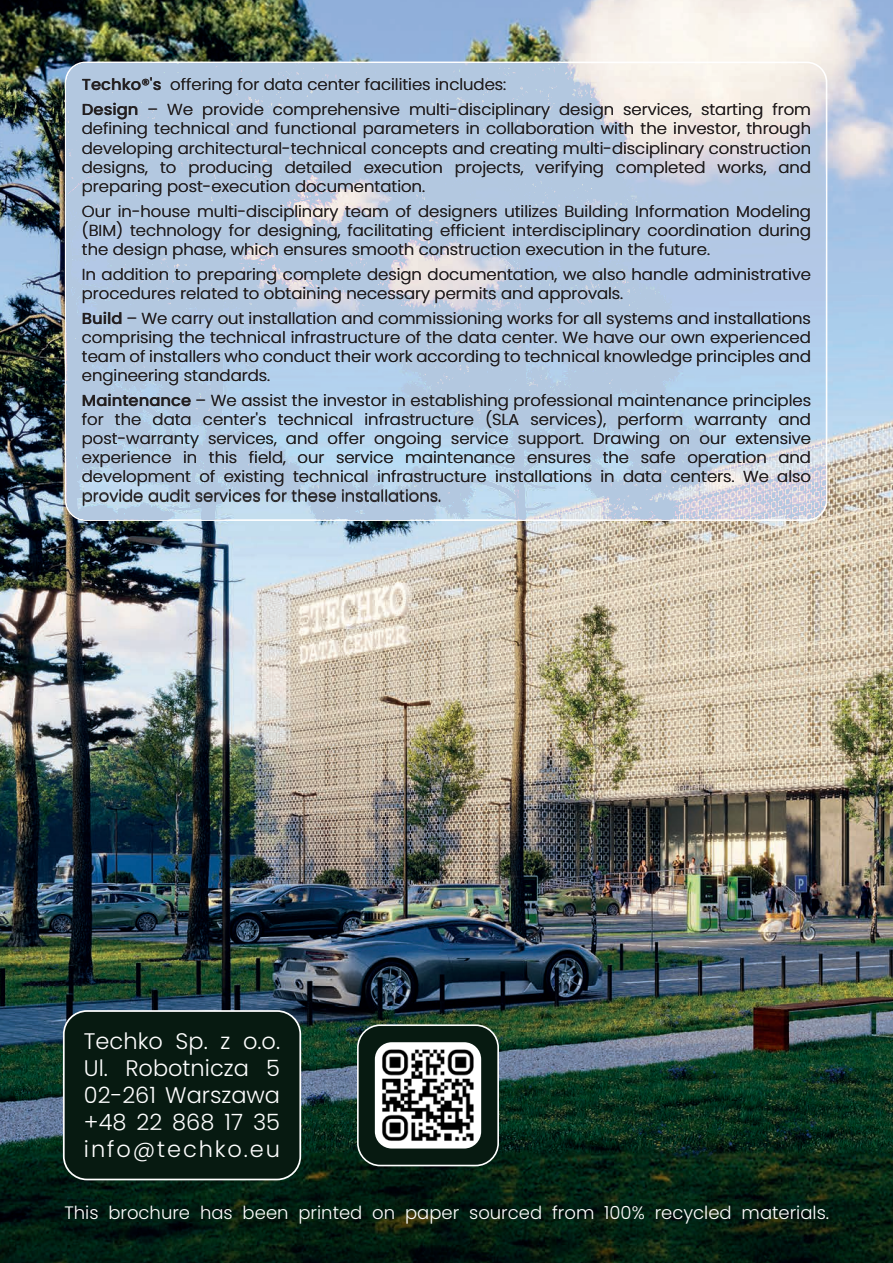
<style>
.page{position:relative;width:893px;height:1263px;background:#fff}
.page>*{position:absolute;margin:0;border:0;box-sizing:border-box;transform-origin:0 0}
.t1{font:300 22.5px/27px "Poppins";color:#fff;text-align:justify}
.t2{font:300 18px "Poppins";color:#fff}
.t3{font:300 15.9px/19px "Poppins";color:#231f20;text-align:justify}
.s1{font-weight:500}
</style>
<div class="page">
<img style="left:0;top:0;width:893px;height:1263px">
<div style="left:64px;top:1011px;width:236px;height:168px;background:#071a11;border-radius:23px"></div>
<div style="left:63px;top:1010px;width:238px;height:170px;border:2px solid #fff;border-radius:23px"></div>
<svg style="left:66px;top:62px;width:760px;height:458px;background:#bacde3"></svg>
<div style="left:358px;top:1025px;width:140px;height:140px;background:#071a11;border-radius:22px"></div>
<div style="left:375px;top:1042px;width:106px;height:106px;background:#fff;border-radius:17px"></div>
<img style="left:382px;top:1049px;width:92px;height:92px">
<div style="left:357px;top:1024px;width:142px;height:142px;border:2px solid #fff;border-radius:22px"></div>
<p class="t3" style="left:82px;top:72px;width:731px;line-height:24.9px"><span class="s1">Techko®'s</span> offering for data center facilities includes:<br><span class="s1">Design</span> – We provide comprehensive multi-disciplinary design services, starting from</p>
<p class="t3" style="left:82px;top:119px;width:731px">defining technical and functional parameters in collaboration with the investor, through developing architectural-technical concepts and creating multi-disciplinary construction designs, to producing detailed execution projects, verifying completed works, and preparing post-execution documentation.</p>
<p class="t3" style="left:82px;top:202px;width:731px">Our in-house multi-disciplinary team of designers utilizes Building Information Modeling (BIM) technology for designing, facilitating efficient interdisciplinary coordination during the design phase, which ensures smooth construction execution in the future.</p>
<p class="t3" style="left:82px;top:265px;width:731px">In addition to preparing complete design documentation, we also handle administrative procedures related to obtaining necessary permits and approvals.</p>
<p class="t3" style="left:82px;top:309px;width:731px"><span class="s1">Build</span> – We carry out installation and commissioning works for all systems and installations comprising the technical infrastructure of the data center. We have our own experienced team of installers who conduct their work according to technical knowledge principles and engineering standards.</p>
<p class="t3" style="left:82px;top:391px;width:731px"><span class="s1">Maintenance</span> – We assist the investor in establishing professional maintenance principles for the data center's technical infrastructure (SLA services), perform warranty and post-warranty services, and offer ongoing service support. Drawing on our extensive experience in this field, our service maintenance ensures the safe operation and development of existing technical infrastructure installations in data centers. We also provide audit services for these installations.</p>
<p class="t1" style="left:84px;top:1028px;width:198px">Techko Sp. z o.o.<br>Ul. Robotnicza 5<br>02-261 Warszawa +48 22 868 17 35 info@techko.eu</p>
<p class="t2" style="left:64px;top:1203px;width:766px">This brochure has been printed on paper sourced from 100% recycled materials.</p>
</div>
